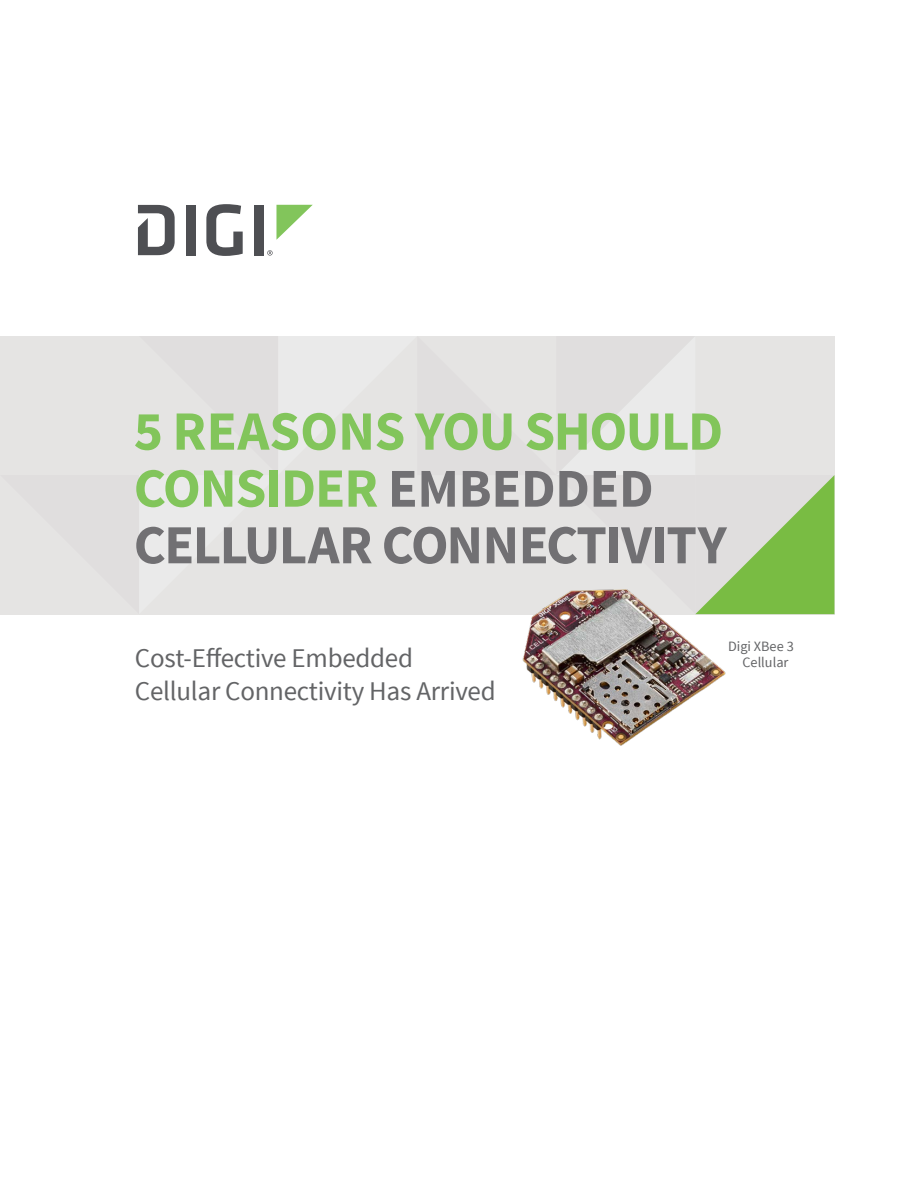
<style>
.page{position:relative;width:918px;height:1188px;background:#fff}
.page>*{position:absolute;margin:0;border:0;box-sizing:border-box;transform-origin:0 0}
.t1{font:700 55.5px/57px "Source Sans Pro";letter-spacing:-.02em;color:#82c55b}
.t2{font:700 55.2px "Source Sans Pro";letter-spacing:-.03em;color:#717073}
.t3{font:27px/33px "Source Sans Pro";letter-spacing:-.01em;color:#636466}
.t4{font:14.25px/16.2px "Source Sans Pro";color:#636466}
.s1{font-size:54.75px;color:#717073}
</style>
<div class="page">
<div style="left:0;top:336px;width:834px;height:278px;background:#e5e4e3"></div>
<div style="left:186px;top:205px;width:9px;height:50px;background:#4e4f53"></div>
<svg style="left:206px;top:204px;width:37px;height:52px"></svg>
<div style="left:254px;top:205px;width:9px;height:50px;background:#4e4f53"></div>
<svg style="left:276px;top:205px;width:37px;height:35px"></svg>
<svg style="left:138px;top:205px;width:37px;height:50px"></svg>
<svg style="left:267px;top:250px;width:6px;height:6px"></svg>
<img style="left:493px;top:563px;width:259px;height:183px">
<h1 class="t1" style="left:134px;top:405px;width:591px">5 REASONS YOU SHOULD<br>CONSIDER <span class="s1">EMBEDDED</span></h1>
<h2 class="t2" style="left:134px;top:510px;width:594px">CELLULAR CONNECTIVITY</h2>
<p class="t3" style="left:135px;top:642px;width:362px">Cost-Effective Embedded<br>Cellular Connectivity Has Arrived</p>
<p class="t4" style="left:742px;top:638px;width:53px;text-indent:-14px">Digi XBee 3<br>Cellular</p>
</div>
